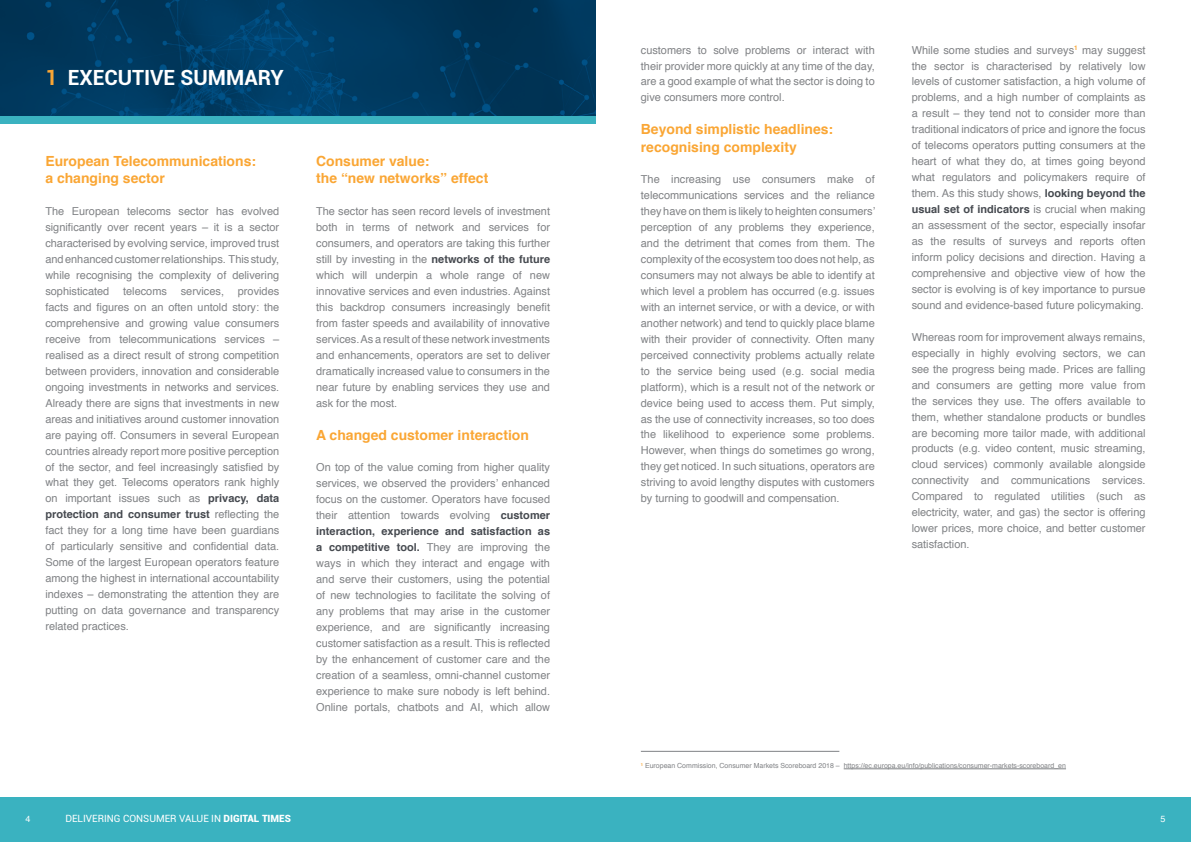
<style>
.page{position:relative;width:1191px;height:842px;background:#fff}
.page>*{position:absolute;margin:0;border:0;box-sizing:border-box;transform-origin:0 0}
.t1{font:700 20.9px "Roboto";color:#fff}
.t2{font:700 14px/16.9px "Helvetica";color:#faa634}
.t3{font:11px/16px "Helvetica";color:#808285;text-align:justify}
.t4{font:10px "Roboto";color:#fff}
.t5{font:9px "Helvetica";color:#fff}
.t6{font:7px "Helvetica";color:#808285}
.s1{color:#faa634}
.s2{font-weight:700;color:#464a50}
.s3{font-weight:900}
</style>
<div class="page">
<div style="left:0;top:797px;width:1191px;height:45px;background:#3ab2c0"></div>
<img style="left:0;top:0;width:595px;height:116px">
<div style="left:0;top:116px;width:595px;height:7px;background:#3ab2c0"></div>
<hr style="left:641px;top:751px;width:198px;height:1px;background:#808285">
<hr style="left:843px;top:769px;width:223px;height:1px;background:#808285">
<h1 class="t1" style="left:45px;top:62px;width:240px"><span class="s1">1</span> EXECUTIVE SUMMARY</h1>
<p class="t2" style="left:45px;top:153px;width:212px">European Telecommunications: a changing sector</p>
<p class="t3" style="left:45px;top:204px;width:235px">The European telecoms sector has evolved significantly over recent years – it is a sector characterised by evolving service, improved trust and enhanced customer relationships. This study, while recognising the complexity of delivering sophisticated</p>
<p class="t3" style="left:45px;top:283px;width:235px;text-indent:192px">provides facts and figures on an often untold story: the comprehensive and growing value consumers receive from telecommunications services – realised as a direct result of strong competition between providers, innovation and considerable ongoing investments in networks and services.<br>Already there are signs that investments in new areas and initiatives around customer innovation are paying off. Consumers in several European countries already report more positive perception of the sector, and feel increasingly satisfied by what they get. Telecoms operators rank highly on important issues such as <span class="s2">privacy, data protection and consumer trust</span> reflecting the fact they for a long time have been guardians of particularly sensitive and confidential data.<br>Some of the largest European operators feature among the highest in international accountability indexes – demonstrating the attention they are putting on data governance and transparency related practices.</p>
<p class="t3" style="left:123px;top:283px;width:45px">telecoms</p>
<p class="t3" style="left:181px;top:283px;width:45px">services,</p>
<p class="t2" style="left:316px;top:153px;width:174px">Consumer value:<br>the “new networks” effect</p>
<p class="t3" style="left:316px;top:204px;width:235px">The sector has seen record levels of investment both in terms of network and services for consumers, and operators are taking this further still by investing in the <span class="s2">networks of the future </span>which will underpin a whole range of new innovative services and even industries. Against this backdrop consumers increasingly benefit from faster speeds and availability of innovative services. As a result of these network investments and enhancements, operators are set to deliver dramatically increased value to consumers in the near future by enabling services they use and ask for the most.</p>
<p class="t2" style="left:316px;top:426px;width:214px">A changed customer interaction</p>
<p class="t3" style="left:316px;top:460px;width:235px">On top of the value coming from higher quality services, we observed the providers’ enhanced focus on the customer. Operators have focused their attention towards evolving <span class="s2">customer interaction, experience and satisfaction as a competitive tool.</span> They are improving the ways in which they interact and engage with and serve their customers, using the potential of new technologies to facilitate the solving of any problems that may arise in the customer experience, and are significantly increasing customer satisfaction as a result. This is reflected by the enhancement of customer care and the creation of a seamless, omni-channel customer experience to make sure nobody is left behind.<br>Online portals, chatbots and AI, which allow</p>
<p class="t3" style="left:641px;top:42px;width:235px">customers to solve problems or interact with their provider more quickly at any time of the day, are a good example of what the sector is doing to give consumers more control.</p>
<p class="t2" style="left:641px;top:121px;width:194px;line-height:17.9px">Beyond simplistic headlines: recognising complexity</p>
<p class="t3" style="left:641px;top:172px;width:236px">The increasing use consumers make of telecommunications services and the reliance they have on them is likely to heighten consumers’ perception of any problems they experience, and the detriment that comes from them. The complexity of the ecosystem too does not help, as consumers may not always be able to identify at which level a problem has occurred (e.g. issues with an internet service, or with a device, or with another network) and tend to quickly place blame with their provider of connectivity. Often many perceived connectivity problems actually relate to the service being used (e.g. social media platform), which is a result not of the network or device being used to access them. Put simply, as the use of connectivity increases, so too does the likelihood to experience some problems.<br>However, when things do sometimes go wrong, they get noticed. In such situations, operators are striving to avoid lengthy disputes with customers by turning to goodwill and compensation.</p>
<p class="t3" style="left:911px;top:42px;width:235px">While some studies and surveys<sup>1</sup> may suggest the sector is characterised by relatively low levels of customer satisfaction, a high volume of problems, and a high number of complaints as a result – they tend not to consider more than traditional indicators of price and ignore the focus of telecoms operators putting consumers at the heart of what they do, at times going beyond what regulators and policymakers require of them. As this study shows, <span class="s2">looking beyond the usual set of indicators</span> is crucial when making an assessment of the sector, especially insofar as the results of surveys and reports often inform policy decisions and direction. Having a comprehensive and objective view of how the sector is evolving is of key importance to pursue sound and evidence-based future policymaking.</p>
<p class="t3" style="left:911px;top:329px;width:235px">Whereas room for improvement always remains, especially in highly evolving sectors, we can see the progress being made. Prices are falling and consumers are getting more value from the services they use. The offers available to them, whether standalone products or bundles are becoming more tailor made, with additional products (e.g. video content, music streaming, cloud services) commonly available alongside connectivity and communications services.<br>Compared to regulated utilities (such as electricity, water, and gas) the sector is offering lower prices, more choice, and better customer satisfaction.</p>
<p class="t6" style="left:641px;top:760px;width:426px"><sup>1</sup> European Commission, Consumer Markets Scoreboard 2018 – https://ec.europa.eu/info/publications/consumer-markets-scoreboard_en</p>
<p class="t5" style="left:25px;top:812px;width:6px">4</p>
<p class="t4" style="left:65px;top:812px;width:227px">DELIVERING CONSUMER VALUE IN <span class="s3">DIGITAL TIMES</span></p>
<p class="t5" style="left:1160px;top:812px;width:6px">5</p>
</div>
